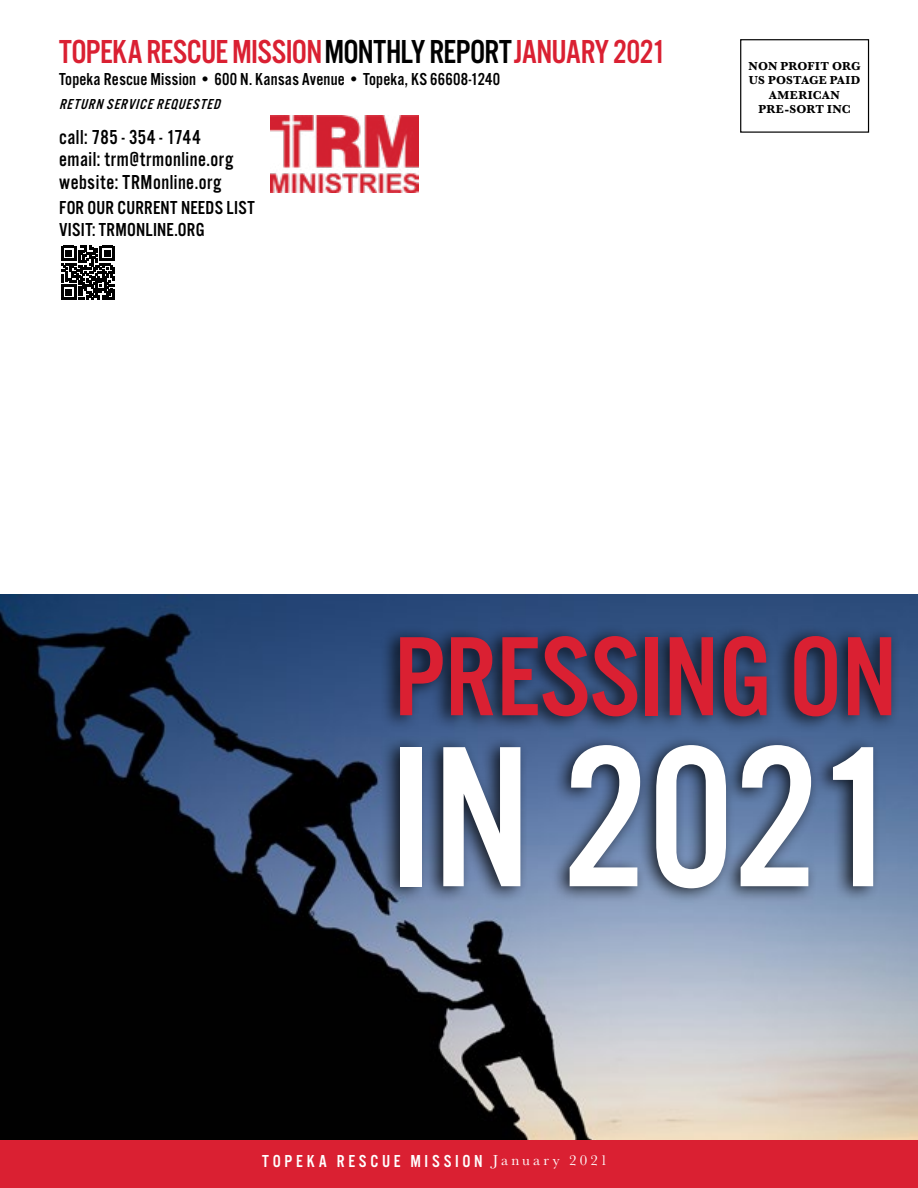
<style>
.page{position:relative;width:918px;height:1188px;background:#fff}
.page>*{position:absolute;margin:0;border:0;box-sizing:border-box;transform-origin:0 0}
.t1{font:208.5px "Alternate Got No 3 D";color:#fff}
.t2{font:117px "Alternate Got No 3 D";color:#da2032}
.t3{font:34.5px "Alternate Got No 3 D";letter-spacing:-.02em;color:#da2032}
.t4{font:21px/22.5px "Alternate Got No 3 D";letter-spacing:.025em;color:#000}
.t5{font:19.5px/22.5px "Alternate Got No 3 D";letter-spacing:.015em;color:#000}
.t6{font:18px "Alternate Got No 3 D";letter-spacing:.015em;color:#000}
.t7{font:18px "Alternate Got No 3 D";letter-spacing:.21em;color:#fff}
.t8{font:italic 15px "Alternate Got No 3 D";color:#000}
.t9{font:700 12px/14.4px "Baskerville";letter-spacing:.015em;color:#000;text-align:center}
.s1{color:#000}
.s2{font-family:"Baskerville";font-size:15px}
</style>
<div class="page">
<div style="left:740px;top:39px;width:129px;height:94px;border:1px solid #000"></div>
<img style="left:270px;top:115px;width:148px;height:78px">
<div style="left:0;top:1140px;width:918px;height:48px;background:#da2032"></div>
<svg style="left:61px;top:246px;width:54px;height:54px"></svg>
<img style="left:0;top:595px;width:918px;height:545px">
<div style="left:380px;top:625px;width:519px;height:279px;background:#000;opacity:.75"></div>
<h3 class="t3" style="left:59px;top:34px;width:609px">TOPEKA RESCUE MISSION<span class="s1">MONTHLY REPORT</span>JANUARY 2021</h3>
<p class="t6" style="left:59px;top:70px;width:443px">Topeka Rescue Mission • 600 N. Kansas Avenue • Topeka, KS 66608-1240</p>
<p class="t8" style="left:59px;top:96px;width:166px">RETURN SERVICE REQUESTED</p>
<p class="t4" style="left:59px;top:126px;width:176px">call: 785 - 354 - 1744 email: trm@trmonline.org website: TRMonline.org</p>
<p class="t5" style="left:59px;top:196px;width:197px">FOR OUR CURRENT NEEDS LIST<br>VISIT: TRMONLINE.ORG</p>
<p class="t9" style="left:749px;top:59px;width:113px">NON PROFIT ORG<br>US POSTAGE PAID<br>AMERICAN<br>PRE-SORT INC</p>
<h2 class="t2" style="left:394px;top:616px;width:504px">PRESSING ON</h2>
<h1 class="t1" style="left:390px;top:710px;width:513px">IN 2021</h1>
<p class="t7" style="left:262px;top:1151px;width:347px">TOPEKA RESCUE MISSION <span class="s2">January 2021</span></p>
</div>
